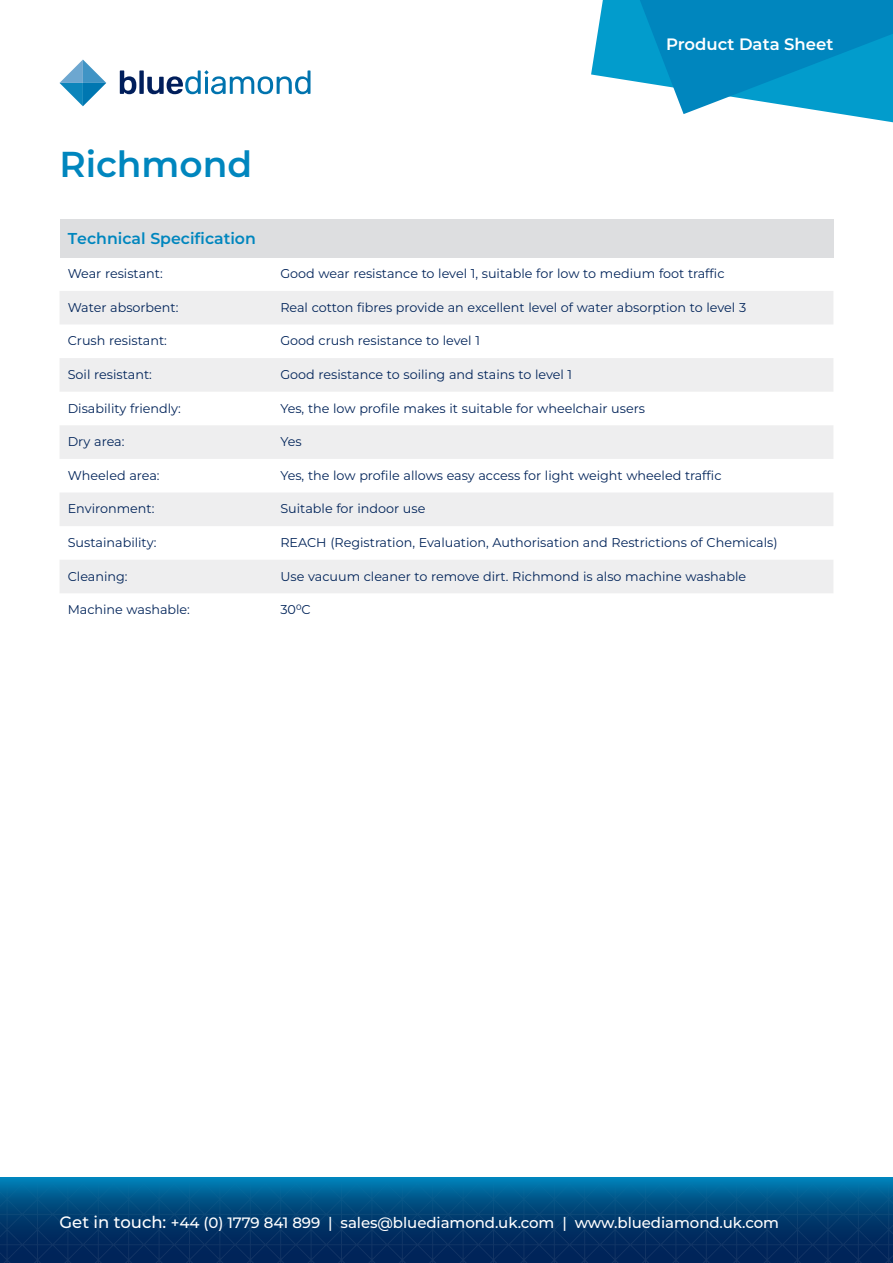
<style>
.page{position:relative;width:893px;height:1263px;background:#fff}
.page>*{position:absolute;margin:0;border:0;box-sizing:border-box;transform-origin:0 0}
.t1{font:600 36px "Montserrat";color:#0086be}
.t2{font:600 16.5px "Montserrat";color:#fff}
.t3{font:600 15.75px "Montserrat";color:#0086be}
.t4{font:500 15px "Montserrat";letter-spacing:-.005em;color:#fff}
.t5{font:12.75px "Montserrat";color:#002359}
.s1{font-size:16.5px}
</style>
<div class="page">
<svg style="left:60px;top:60px;width:46px;height:46px"></svg>
<svg style="left:120px;top:70px;width:190px;height:24px"></svg>
<svg style="left:0;top:1178px;width:888px;height:85px;background:#014276"></svg>
<svg style="left:591px;top:0;width:302px;height:123px"></svg>
<div style="left:60px;top:219px;width:773px;height:38px;background:#dddee0"></div>
<svg style="left:60px;top:291px;width:773px;height:302px;fill:#eeeeef"></svg>
<h1 class="t1" style="left:60px;top:139px;width:194px">Richmond</h1>
<p class="t2" style="left:666px;top:33px;width:169px">Product Data Sheet</p>
<p class="t3" style="left:68px;top:227px;width:190px">Technical Specification</p>
<p class="t5" style="left:68px;top:265px;width:97px">Wear resistant:</p>
<p class="t5" style="left:280px;top:265px;width:446px">Good wear resistance to level 1, suitable for low to medium foot traffic</p>
<p class="t5" style="left:68px;top:298px;width:112px">Water absorbent:</p>
<p class="t5" style="left:280px;top:298px;width:467px">Real cotton fibres provide an excellent level of water absorption to level 3</p>
<p class="t5" style="left:68px;top:332px;width:101px">Crush resistant:</p>
<p class="t5" style="left:280px;top:332px;width:201px">Good crush resistance to level 1</p>
<p class="t5" style="left:68px;top:366px;width:86px">Soil resistant:</p>
<p class="t5" style="left:280px;top:366px;width:293px">Good resistance to soiling and stains to level 1</p>
<p class="t5" style="left:68px;top:399px;width:115px">Disability friendly:</p>
<p class="t5" style="left:280px;top:399px;width:366px">Yes, the low profile makes it suitable for wheelchair users</p>
<p class="t5" style="left:68px;top:433px;width:58px">Dry area:</p>
<p class="t5" style="left:280px;top:433px;width:23px">Yes</p>
<p class="t5" style="left:68px;top:466px;width:93px">Wheeled area:</p>
<p class="t5" style="left:280px;top:466px;width:443px">Yes, the low profile allows easy access for light weight wheeled traffic</p>
<p class="t5" style="left:68px;top:500px;width:88px">Environment:</p>
<p class="t5" style="left:280px;top:500px;width:146px">Suitable for indoor use</p>
<p class="t5" style="left:68px;top:534px;width:90px">Sustainability:</p>
<p class="t5" style="left:280px;top:534px;width:499px">REACH (Registration, Evaluation, Authorisation and Restrictions of Chemicals)</p>
<p class="t5" style="left:68px;top:567px;width:61px">Cleaning:</p>
<p class="t5" style="left:280px;top:567px;width:467px">Use vacuum cleaner to remove dirt. Richmond is also machine washable</p>
<p class="t5" style="left:68px;top:601px;width:124px">Machine washable:</p>
<p class="t5" style="left:280px;top:601px;width:32px">30⁰C</p>
<p class="t4" style="left:60px;top:1213px;width:721px"><span class="s1">Get in touch:</span> +44 (0) 1779 841 899 | sales@bluediamond.uk.com | www.bluediamond.uk.com</p>
</div>
